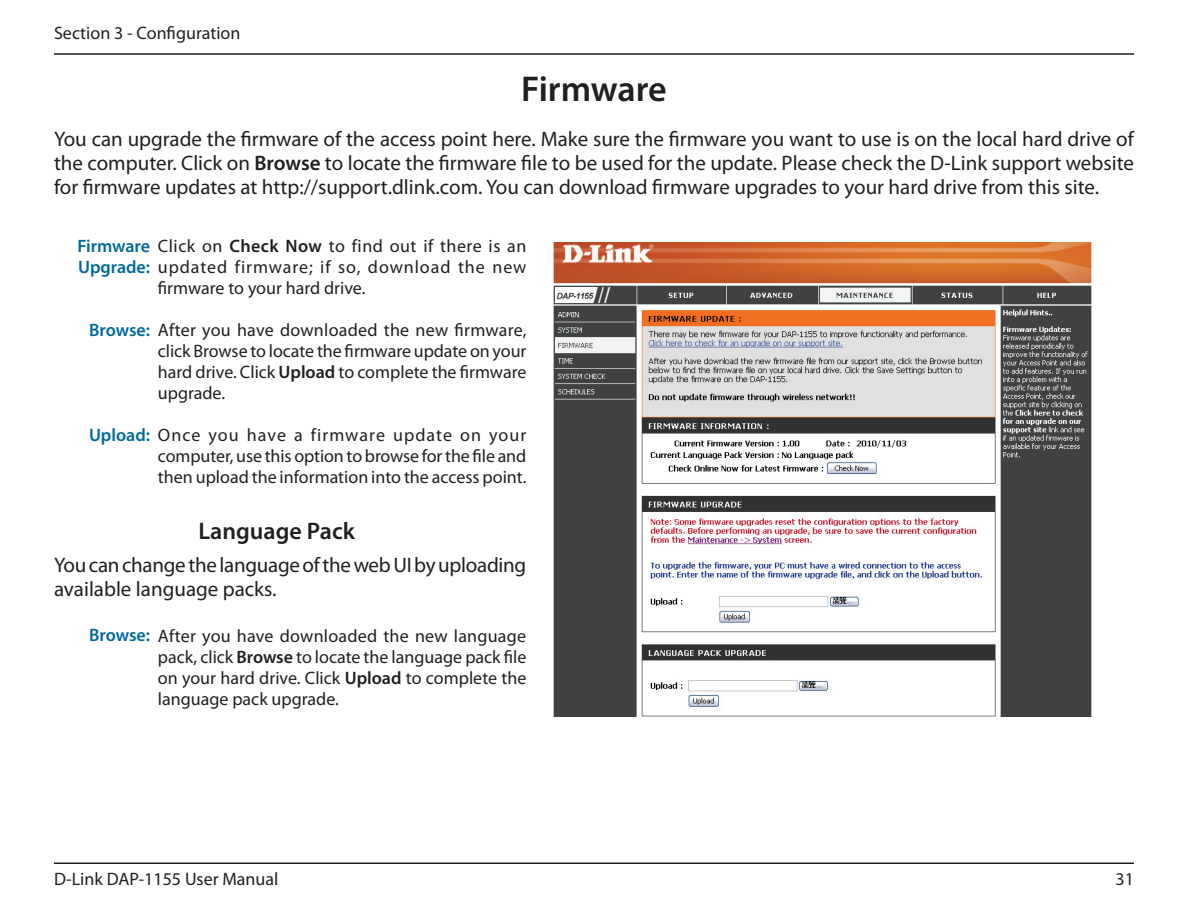
<style>
.page{position:relative;width:1188px;height:918px;background:#fff}
.page>*{position:absolute;margin:0;border:0;box-sizing:border-box;transform-origin:0 0}
.t1{font:600 36px "Myriad Pro";letter-spacing:-.005em;color:#231f20}
.t2{font:600 24px "Myriad Pro";color:#231f20}
.t3{font:21px/24px "Myriad Pro";letter-spacing:-.005em;color:#231f20;text-align:justify}
.t4{font:18px/21px "Myriad Pro";color:#231f20;text-align:justify}
.t5{font:18px/21px "Myriad Pro";letter-spacing:.045em;color:#231f20}
.t6{font:18px "Myriad Pro";letter-spacing:.06em;color:#231f20}
.s1{font-weight:600}
.s2{font-weight:600;color:#00699b}
</style>
<div class="page">
<hr style="left:54px;top:53px;width:1080px;height:2px;background:#231f20">
<hr style="left:54px;top:862px;width:1080px;height:2px;background:#231f20">
<img style="left:554px;top:242px;width:537px;height:475px">
<p class="t4" style="left:54px;top:22px;width:188px">Section 3 - Configuration</p>
<h1 class="t1" style="left:521px;top:66px;width:147px">Firmware</h1>
<p class="t3" style="left:54px;top:127px;width:1082px">You can upgrade the firmware of the access point here. Make sure the firmware you want to use is on the local hard drive of the computer. Click on <span class="s1">Browse</span> to locate the firmware file to be used for the update. Please check the D-Link support website for firmware updates at http://support.dlink.com. You can download firmware upgrades to your hard drive from this site.</p>
<p class="t5" style="left:77px;top:235px;width:451px"><span class="s2">Firmware</span> Click on <span class="s1">Check Now</span> to find out if there is an<br><span class="s2">Upgrade:</span> updated firmware; if so, download the new</p>
<p class="t4" style="left:158px;top:277px;width:209px">firmware to your hard drive.</p>
<p class="t4" style="left:89px;top:319px;width:439px"><span class="s2">Browse:</span> After you have downloaded the new firmware,</p>
<p class="t4" style="left:158px;top:340px;width:370px">click Browse to locate the firmware update on your hard drive. Click <span class="s1">Upload</span> to complete the firmware upgrade.</p>
<p class="t6" style="left:89px;top:423px;width:439px"><span class="s2">Upload:</span> Once you have a firmware update on your</p>
<p class="t4" style="left:158px;top:445px;width:370px">computer, use this option to browse for the file and then upload the information into the access point.</p>
<h2 class="t2" style="left:198px;top:516px;width:158px">Language Pack</h2>
<p class="t3" style="left:54px;top:553px;width:474px">You can change the language of the web UI by uploading available language packs.</p>
<p class="t4" style="left:158px;top:625px;width:370px;text-indent:-69px"><span class="s2">Browse:</span> After you have downloaded the new language pack, click <span class="s1">Browse</span> to locate the language pack file on your hard drive. Click <span class="s1">Upload</span> to complete the language pack upgrade.</p>
<p class="t4" style="left:54px;top:868px;width:226px">D-Link DAP-1155 User Manual</p>
<p class="t4" style="left:1116px;top:868px;width:20px">31</p>
</div>
